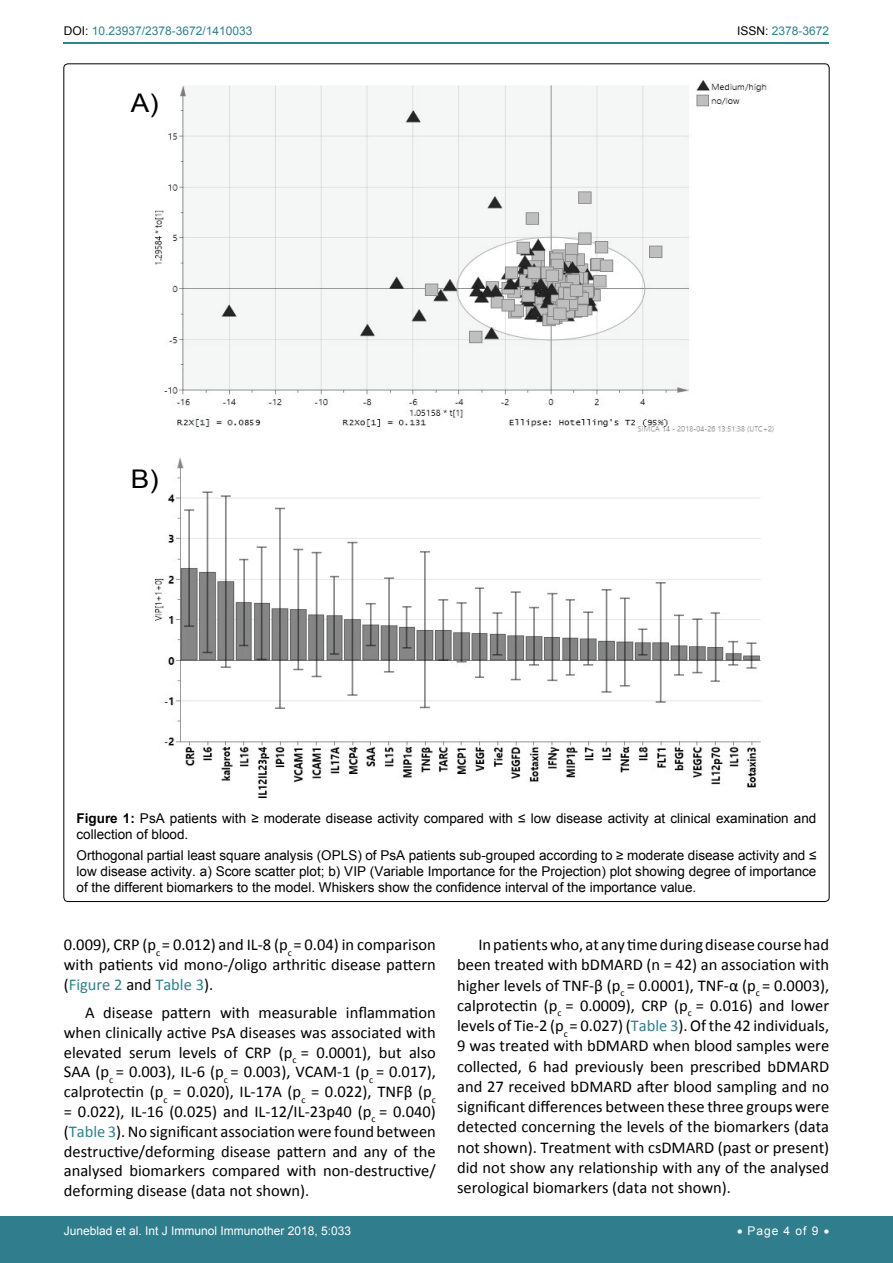
<style>
.page{position:relative;width:893px;height:1263px;background:#fff}
.page>*{position:absolute;margin:0;border:0;box-sizing:border-box;transform-origin:0 0}
.t1{font:25.8px "Arial";color:#000;scale:1.08 1}
.t2{font:16.5px/20.2px "Calibri";color:#000;text-align:justify}
.t3{font:13.5px/16.2px "Arial";color:#000}
.t4{font:12px "Arial";color:#fff}
.t5{font:12px "Arial";color:#30808d}
.s1{color:#000}
.s2{font-weight:700}
.s3{color:#30808d}
</style>
<div class="page">
<hr style="left:64px;top:43px;width:765px;height:1px;background:#30808d">
<div style="left:0;top:1217px;width:893px;height:46px;background:#307d8d"></div>
<img style="left:155px;top:80px;width:618px;height:352px">
<img style="left:155px;top:458px;width:606px;height:340px">
<p class="t5" style="left:64px;top:23px;width:190px"><span class="s1">DOI:</span> 10.23937/2378-3672/1410033</p>
<p class="t5" style="left:737px;top:23px;width:94px"><span class="s1">ISSN:</span> 2378-3672</p>
<h1 class="t1" style="left:131px;top:86px;width:27px">A)</h1>
<h1 class="t1" style="left:131px;top:462px;width:27px">B)</h1>
<p class="t3" style="left:77px;top:810px;width:741px"><span class="s2">Figure 1:</span> PsA patients with ≥ moderate disease activity compared with ≤ low disease activity at clinical examination and collection of blood.</p>
<p class="t3" style="left:77px;top:847px;width:741px;text-align:justify">Orthogonal partial least square analysis (OPLS) of PsA patients sub-grouped according to ≥ moderate disease activity and ≤ low disease activity. a) Score scatter plot; b) VIP (Variable Importance for the Projection) plot showing degree of importance of the different biomarkers to the model. Whiskers show the confidence interval of the importance value.</p>
<p class="t2" style="left:64px;top:935px;width:374px;line-height:19.8px">0.009), CRP (p<sub>c</sub> = 0.012) and IL-8 (p<sub>c</sub> = 0.04) in comparison with patients vid mono-/oligo arthritic disease pattern (<span class="s3">Figure 2</span> and <span class="s3">Table 3</span>).</p>
<p class="t2" style="left:64px;top:1003px;width:374px;line-height:19.8px;text-indent:21px">A disease pattern with measurable inflammation when clinically active PsA diseases was associated with elevated serum levels of CRP (p<sub>c</sub> = 0.0001), but also SAA (p<sub>c</sub> = 0.003), IL-6 (p<sub>c</sub> = 0.003), VCAM-1 (p<sub>c</sub> = 0.017), calprotectin (p<sub>c</sub> = 0.020), IL-17A (p<sub>c</sub> = 0.022), TNFβ (p<sub>c </sub>= 0.022), IL-16 (0.025) and IL-12/IL-23p40 (p<sub>c</sub> = 0.040) (<span class="s3">Table 3</span>). No significant association were found between destructive/deforming disease pattern and any of the analysed biomarkers compared with non-destructive/ deforming disease (data not shown).</p>
<p class="t2" style="left:457px;top:934px;width:374px;text-indent:21px">In patients who, at any time during disease course had been treated with bDMARD (n = 42) an association with higher levels of TNF-β (p<sub>c</sub> = 0.0001), TNF-α (p<sub>c</sub> = 0.0003), calprotectin (p<sub>c</sub> = 0.0009), CRP (p<sub>c</sub> = 0.016) and lower levels of Tie-2 (p<sub>c</sub> = 0.027) (<span class="s3">Table 3</span>). Of the 42 individuals, 9 was treated with bDMARD when blood samples were collected, 6 had previously been prescribed bDMARD and 27 received bDMARD after blood sampling and no significant differences between these three groups were detected concerning the levels of the biomarkers (data not shown). Treatment with csDMARD (past or present) did not show any relationship with any of the analysed serological biomarkers (data not shown).</p>
<p class="t4" style="left:64px;top:1223px;width:289px">Juneblad et al. Int J Immunol Immunother 2018, 5:033</p>
<p class="t4" style="left:737px;top:1223px;width:94px">• Page 4 of 9 •</p>
</div>
